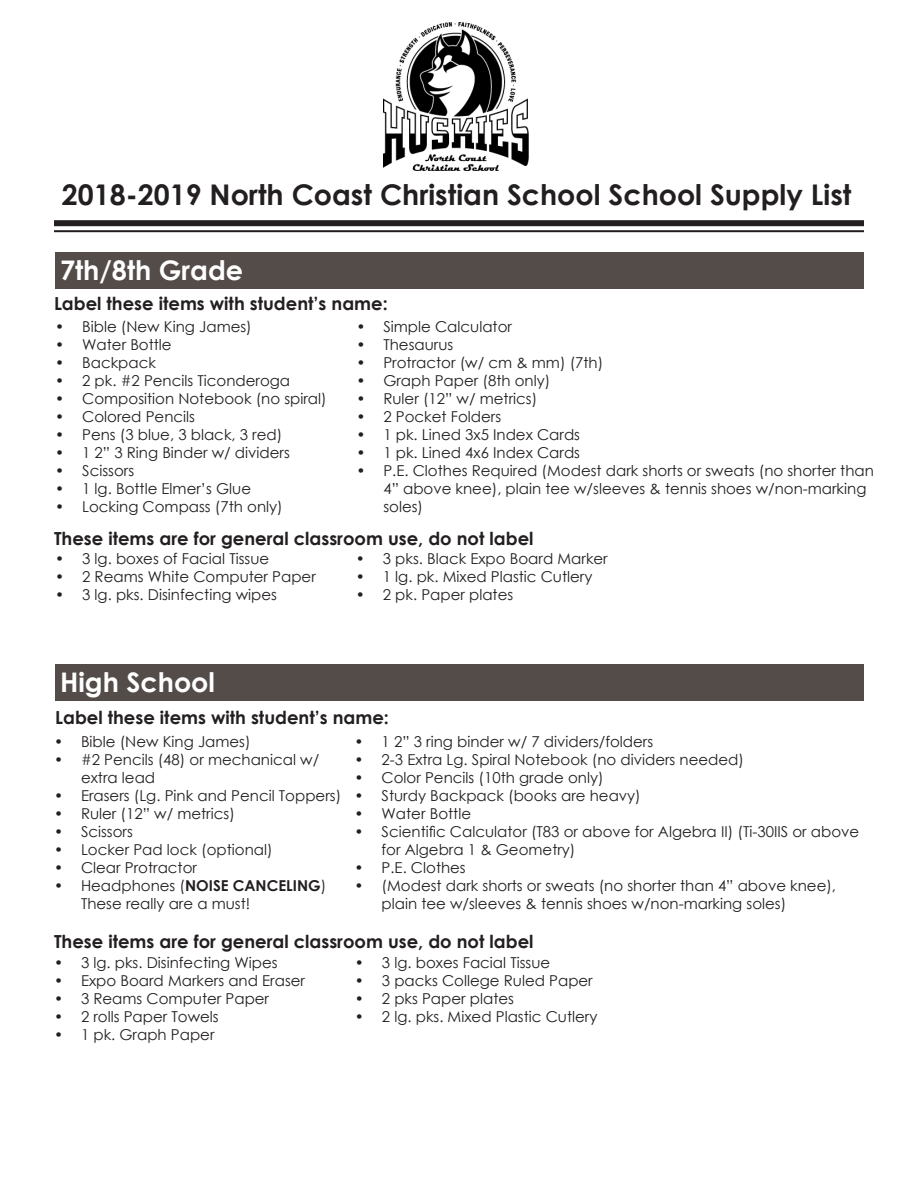
<style>
.page{position:relative;width:918px;height:1188px;background:#fff}
.page>*{position:absolute;margin:0;border:0;box-sizing:border-box;transform-origin:0 0}
.t1{font:700 28.5px "Century Gothic";color:#231f20}
.t2{font:700 27px "Century Gothic";color:#fff}
.t3{font:700 18px "Century Gothic";color:#231f20}
.t4{font:15px/18px "Century Gothic";color:#231f20}
.s1{font-weight:700}
</style>
<div class="page">
<img style="left:384px;top:22px;width:145px;height:149px">
<div style="left:54px;top:220px;width:810px;height:6px;background:#231f20"></div>
<hr style="left:54px;top:230px;width:810px;height:2px;background:#231f20">
<div style="left:55px;top:252px;width:809px;height:36px;background:#544c49"></div>
<div style="left:55px;top:665px;width:809px;height:36px;background:#544c49"></div>
<p class="t1" style="left:62px;top:173px;width:791px">2018-2019 North Coast Christian School School Supply List</p>
<p class="t2" style="left:60px;top:250px;width:185px">7th/8th Grade</p>
<p class="t3" style="left:54px;top:290px;width:335px">Label these items with student’s name:</p>
<p class="t4" style="left:55px;top:317px;width:198px">• Bible (New King James)</p>
<p class="t4" style="left:55px;top:335px;width:118px">• Water Bottle</p>
<p class="t4" style="left:55px;top:353px;width:102px">• Backpack</p>
<p class="t4" style="left:55px;top:371px;width:237px">• 2 pk. #2 Pencils Ticonderoga</p>
<p class="t4" style="left:55px;top:389px;width:273px">• Composition Notebook (no spiral)</p>
<p class="t4" style="left:55px;top:407px;width:141px">• Colored Pencils</p>
<p class="t4" style="left:55px;top:425px;width:229px">• Pens (3 blue, 3 black, 3 red)</p>
<p class="t4" style="left:55px;top:443px;width:236px">• 1 2” 3 Ring Binder w/ dividers</p>
<p class="t4" style="left:55px;top:461px;width:80px">• Scissors</p>
<p class="t4" style="left:55px;top:479px;width:197px">• 1 lg. Bottle Elmer’s Glue</p>
<p class="t4" style="left:55px;top:497px;width:229px">• Locking Compass (7th only)</p>
<p class="t4" style="left:356px;top:317px;width:157px">• Simple Calculator</p>
<p class="t4" style="left:356px;top:335px;width:98px">• Thesaurus</p>
<p class="t4" style="left:356px;top:353px;width:248px">• Protractor (w/ cm &amp; mm) (7th)</p>
<p class="t4" style="left:356px;top:371px;width:195px">• Graph Paper (8th only)</p>
<p class="t4" style="left:356px;top:389px;width:182px">• Ruler (12” w/ metrics)</p>
<p class="t4" style="left:356px;top:407px;width:146px">• 2 Pocket Folders</p>
<p class="t4" style="left:356px;top:425px;width:225px">• 1 pk. Lined 3x5 Index Cards</p>
<p class="t4" style="left:356px;top:443px;width:225px">• 1 pk. Lined 4x6 Index Cards</p>
<p class="t4" style="left:383px;top:461px;width:492px;text-indent:-27px">• P.E. Clothes Required (Modest dark shorts or sweats (no shorter than<br>4” above knee), plain tee w/sleeves &amp; tennis shoes w/non-marking soles)</p>
<p class="t3" style="left:54px;top:524px;width:481px">These items are for general classroom use, do not label</p>
<p class="t4" style="left:55px;top:549px;width:216px">• 3 lg. boxes of Facial Tissue</p>
<p class="t4" style="left:55px;top:567px;width:262px">• 2 Reams White Computer Paper</p>
<p class="t4" style="left:55px;top:585px;width:223px">• 3 lg. pks. Disinfecting wipes</p>
<p class="t4" style="left:356px;top:549px;width:254px">• 3 pks. Black Expo Board Marker</p>
<p class="t4" style="left:356px;top:567px;width:238px">• 1 lg. pk. Mixed Plastic Cutlery</p>
<p class="t4" style="left:356px;top:585px;width:159px">• 2 pk. Paper plates</p>
<p class="t2" style="left:60px;top:662px;width:156px">High School</p>
<p class="t3" style="left:55px;top:704px;width:335px">Label these items with student’s name:</p>
<p class="t4" style="left:54px;top:733px;width:198px">• Bible (New King James)</p>
<p class="t4" style="left:81px;top:751px;width:240px;text-indent:-27px">• #2 Pencils (48) or mechanical w/ extra lead</p>
<p class="t4" style="left:54px;top:787px;width:289px">• Erasers (Lg. Pink and Pencil Toppers)</p>
<p class="t4" style="left:54px;top:805px;width:182px">• Ruler (12” w/ metrics)</p>
<p class="t4" style="left:54px;top:823px;width:80px">• Scissors</p>
<p class="t4" style="left:54px;top:841px;width:220px">• Locker Pad lock (optional)</p>
<p class="t4" style="left:54px;top:859px;width:145px">• Clear Protractor</p>
<p class="t4" style="left:81px;top:877px;width:247px;text-indent:-27px">• Headphones (<span class="s1">NOISE CANCELING</span>)<br>These really are a must!</p>
<p class="t4" style="left:355px;top:733px;width:300px">• 1 2” 3 ring binder w/ 7 dividers/folders</p>
<p class="t4" style="left:355px;top:751px;width:391px">• 2-3 Extra Lg. Spiral Notebook (no dividers needed)</p>
<p class="t4" style="left:355px;top:769px;width:251px">• Color Pencils (10th grade only)</p>
<p class="t4" style="left:355px;top:787px;width:288px">• Sturdy Backpack (books are heavy)</p>
<p class="t4" style="left:355px;top:805px;width:118px">• Water Bottle</p>
<p class="t4" style="left:382px;top:823px;width:479px;text-indent:-27px">• Scientific Calculator (T83 or above for Algebra II) (Ti-30IIS or above for Algebra 1 &amp; Geometry)</p>
<p class="t4" style="left:355px;top:859px;width:113px">• P.E. Clothes</p>
<p class="t4" style="left:382px;top:877px;width:456px;text-indent:-27px">• (Modest dark shorts or sweats (no shorter than 4” above knee), plain tee w/sleeves &amp; tennis shoes w/non-marking soles)</p>
<p class="t3" style="left:54px;top:928px;width:481px">These items are for general classroom use, do not label</p>
<p class="t4" style="left:54px;top:954px;width:225px">• 3 lg. pks. Disinfecting Wipes</p>
<p class="t4" style="left:54px;top:972px;width:253px">• Expo Board Markers and Eraser</p>
<p class="t4" style="left:54px;top:990px;width:217px">• 3 Reams Computer Paper</p>
<p class="t4" style="left:54px;top:1008px;width:166px">• 2 rolls Paper Towels</p>
<p class="t4" style="left:54px;top:1026px;width:162px">• 1 pk. Graph Paper</p>
<p class="t4" style="left:355px;top:954px;width:197px">• 3 lg. boxes Facial Tissue</p>
<p class="t4" style="left:355px;top:972px;width:239px">• 3 packs College Ruled Paper</p>
<p class="t4" style="left:355px;top:990px;width:161px">• 2 pks Paper plates</p>
<p class="t4" style="left:355px;top:1008px;width:244px">• 2 lg. pks. Mixed Plastic Cutlery</p>
</div>
